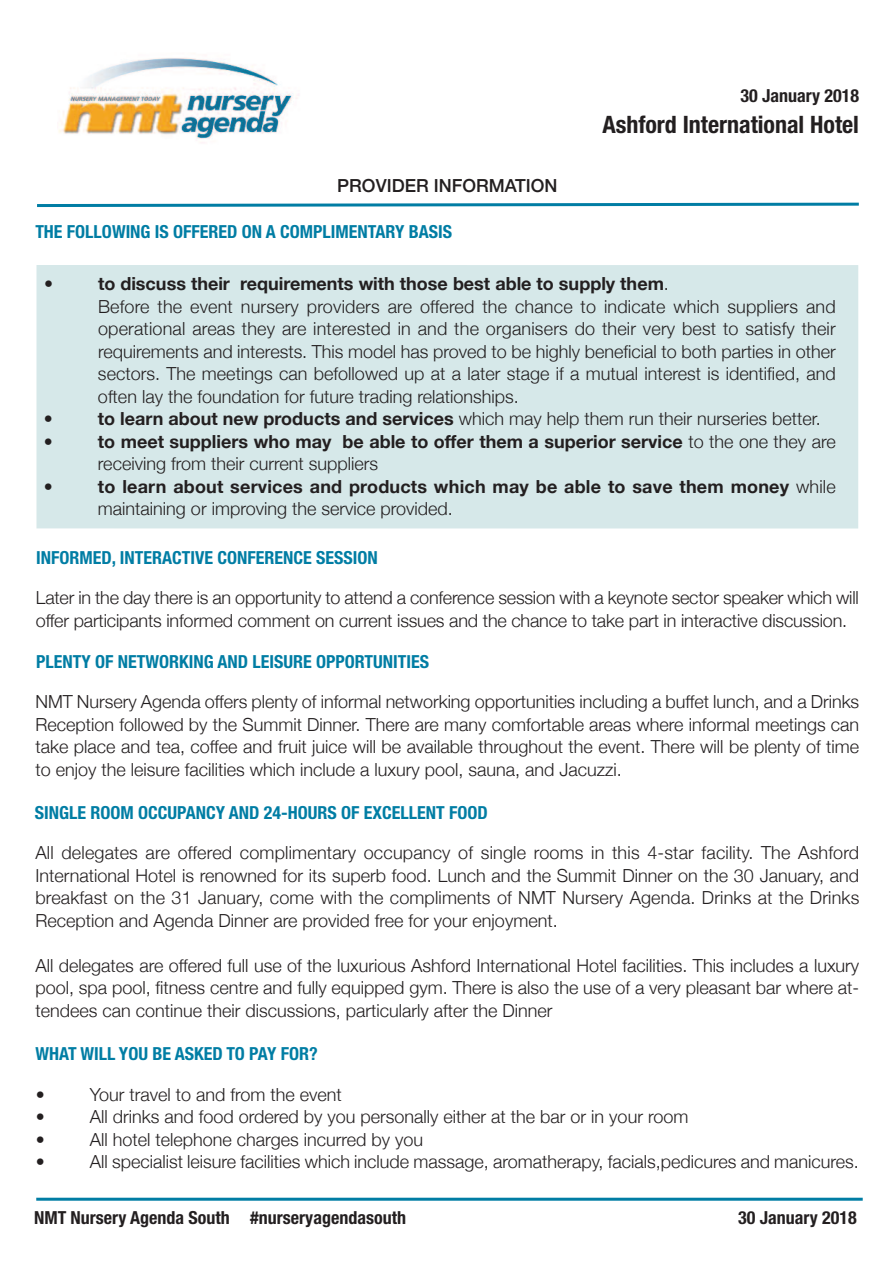
<style>
.page{position:relative;width:893px;height:1263px;background:#fff}
.page>*{position:absolute;margin:0;border:0;box-sizing:border-box;transform-origin:0 0}
.t1{font:700 condensed 24px "Helvetica Neue";color:#231f20}
.t2{font:300 18px/22.5px "Helvetica Neue";color:#231f20;text-align:justify}
.t3{font:700 18px/22.5px "Helvetica Neue";letter-spacing:.01em;color:#231f20}
.t4{font:700 condensed 18px "Helvetica Neue";color:#007da4}
.t5{font:700 condensed 18px "Helvetica Neue";color:#231f20}
.t6{font:500 18px "Helvetica Neue";color:#231f20}
.s1{font-weight:700}
.s2{font-weight:300}
</style>
<div class="page">
<img style="left:58px;top:58px;width:241px;height:85px">
<hr style="left:36px;top:1198px;width:827px;height:3px;background:#007da4">
<svg style="left:37px;top:202px;width:822px;height:5px"></svg>
<div style="left:36px;top:265px;width:822px;height:263px;background:#d6e8e9"></div>
<p class="t6" style="left:337px;top:174px;width:222px">PROVIDER INFORMATION</p>
<p class="t4" style="left:35px;top:216px;width:418px">THE FOLLOWING IS OFFERED ON A COMPLIMENTARY BASIS</p>
<p class="t5" style="left:740px;top:81px;width:120px">30 January 2018</p>
<h1 class="t1" style="left:602px;top:105px;width:258px">Ashford International Hotel</h1>
<p class="t2" style="left:44px;top:272px;width:10px">•</p>
<p class="t2" style="left:98px;top:272px;width:739px;text-align:left"><span class="s1">to discuss their requirements with those best able to supply them</span>.<br>Before the event nursery providers are offered the chance to indicate which suppliers and operational areas they are interested in and the organisers do their very best to satisfy their requirements and interests. This model has proved to be highly beneficial to both parties in other sectors. The meetings can befollowed up at a later stage if a mutual interest is identified, and often lay the foundation for future trading relationships.</p>
<p class="t2" style="left:44px;top:407px;width:10px">•</p>
<p class="t2" style="left:98px;top:407px;width:724px"><span class="s1">to learn about new products and services</span> which may help them run their nurseries better.</p>
<p class="t2" style="left:44px;top:429px;width:10px">•</p>
<p class="t3" style="left:98px;top:429px;width:739px">to meet suppliers who may be able to offer them a superior service <span class="s2">to the one they are receiving from their current suppliers</span></p>
<p class="t2" style="left:44px;top:474px;width:10px">•</p>
<p class="t3" style="left:98px;top:474px;width:739px">to learn about services and products which may be able to save them money <span class="s2">while maintaining or improving the service provided.</span></p>
<p class="t4" style="left:36px;top:542px;width:343px">INFORMED, INTERACTIVE CONFERENCE SESSION</p>
<p class="t2" style="left:36px;top:586px;width:824px">Later in the day there is an opportunity to attend a conference session with a keynote sector speaker which will offer participants informed comment on current issues and the chance to take part in interactive discussion.</p>
<p class="t4" style="left:36px;top:646px;width:394px">PLENTY OF NETWORKING AND LEISURE OPPORTUNITIES</p>
<p class="t2" style="left:35px;top:690px;width:825px">NMT Nursery Agenda offers plenty of informal networking opportunities including a buffet lunch, and a Drinks Reception followed by the Summit Dinner. There are many comfortable areas where informal meetings can take place and tea, coffee and fruit juice will be available throughout the event. There will be plenty of time to enjoy the leisure facilities which include a luxury pool, sauna, and Jacuzzi.</p>
<p class="t4" style="left:35px;top:797px;width:454px">SINGLE ROOM OCCUPANCY AND 24-HOURS OF EXCELLENT FOOD</p>
<p class="t2" style="left:35px;top:841px;width:825px">All delegates are offered complimentary occupancy of single rooms in this 4-star facility. The Ashford International Hotel is renowned for its superb food. Lunch and the Summit Dinner on the 30 January, and breakfast on the 31 January, come with the compliments of NMT Nursery Agenda. Drinks at the Drinks Reception and Agenda Dinner are provided free for your enjoyment.</p>
<p class="t2" style="left:35px;top:954px;width:825px">All delegates are offered full use of the luxurious Ashford International Hotel facilities. This includes a luxury pool, spa pool, fitness centre and fully equipped gym. There is also the use of a very pleasant bar where at&shy;tendees can continue their discussions, particularly after the Dinner</p>
<p class="t4" style="left:35px;top:1039px;width:284px">WHAT WILL YOU BE ASKED TO PAY FOR?</p>
<p class="t2" style="left:36px;top:1082px;width:10px">•</p>
<p class="t2" style="left:90px;top:1082px;width:254px">Your travel to and from the event</p>
<p class="t2" style="left:36px;top:1105px;width:10px">•</p>
<p class="t2" style="left:90px;top:1105px;width:600px">All drinks and food ordered by you personally either at the bar or in your room</p>
<p class="t2" style="left:36px;top:1127px;width:10px">•</p>
<p class="t2" style="left:90px;top:1127px;width:335px">All hotel telephone charges incurred by you</p>
<p class="t2" style="left:36px;top:1150px;width:10px">•</p>
<p class="t2" style="left:90px;top:1150px;width:771px">All specialist leisure facilities which include massage, aromatherapy, facials,pedicures and manicures.</p>
<p class="t5" style="left:34px;top:1202px;width:374px">NMT Nursery Agenda South #nurseryagendasouth</p>
<p class="t5" style="left:738px;top:1202px;width:120px">30 January 2018</p>
</div>
